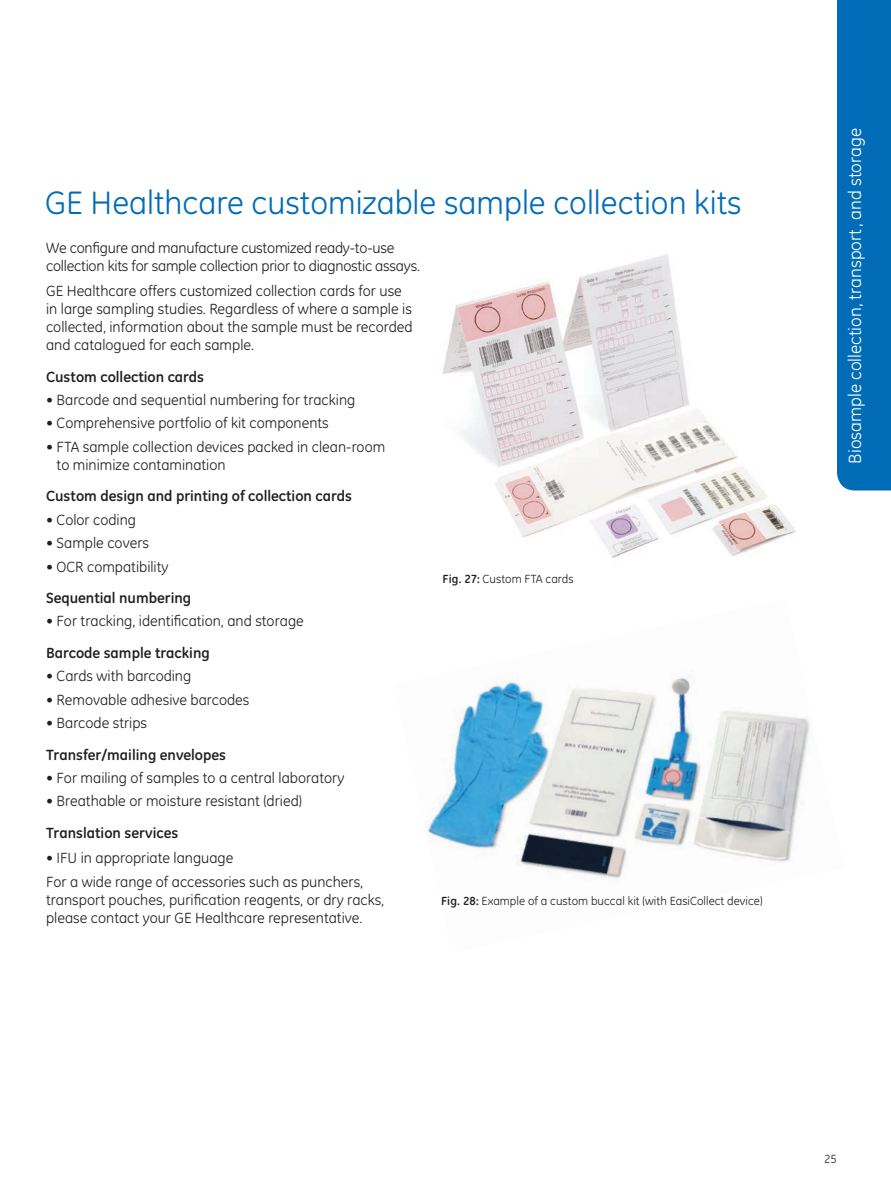
<style>
.page{position:relative;width:891px;height:1188px;background:#fff}
.page>*{position:absolute;margin:0;border:0;box-sizing:border-box;transform-origin:0 0}
.t1{font:33px "GE Inspira";color:#006cb7}
.t2{font:18px "GE Inspira";color:#fff}
.t3{font:15px/18px "GE Inspira";color:#231f20}
.t4{font:700 15px "GE Inspira";color:#231f20}
.t5{font:12px "GE Inspira";color:#231f20}
.s1{font-weight:700}
</style>
<div class="page">
<div style="left:837px;top:0;width:54px;height:490px;background:#006cb7"></div>
<img style="left:442px;top:254px;width:354px;height:304px">
<img style="left:426px;top:674px;width:384px;height:205px">
<h1 class="t1" style="left:45px;top:184px;width:698px">GE Healthcare customizable sample collection kits</h1>
<p class="t3" style="left:46px;top:239px;width:375px">We configure and manufacture customized ready-to-use collection kits for sample collection prior to diagnostic assays.</p>
<p class="t3" style="left:46px;top:282px;width:368px">GE Healthcare offers customized collection cards for use in large sampling studies. Regardless of where a sample is collected, information about the sample must be recorded and catalogued for each sample.</p>
<p class="t4" style="left:46px;top:367px;width:159px">Custom collection cards</p>
<p class="t3" style="left:46px;top:391px;width:311px">• Barcode and sequential numbering for tracking</p>
<p class="t3" style="left:46px;top:414px;width:284px">• Comprehensive portfolio of kit components</p>
<p class="t3" style="left:57px;top:438px;width:330px;text-indent:-11px">• FTA sample collection devices packed in clean-room to minimize contamination</p>
<p class="t4" style="left:46px;top:487px;width:307px">Custom design and printing of collection cards</p>
<p class="t3" style="left:46px;top:511px;width:91px">• Color coding</p>
<p class="t3" style="left:46px;top:534px;width:105px">• Sample covers</p>
<p class="t3" style="left:46px;top:557px;width:124px">• OCR compatibility</p>
<p class="t4" style="left:46px;top:588px;width:147px">Sequential numbering</p>
<p class="t3" style="left:46px;top:612px;width:259px">• For tracking, identification, and storage</p>
<p class="t4" style="left:46px;top:643px;width:165px">Barcode sample tracking</p>
<p class="t3" style="left:46px;top:667px;width:147px">• Cards with barcoding</p>
<p class="t3" style="left:46px;top:691px;width:205px">• Removable adhesive barcodes</p>
<p class="t3" style="left:46px;top:714px;width:103px">• Barcode strips</p>
<p class="t4" style="left:46px;top:745px;width:182px">Transfer/mailing envelopes</p>
<p class="t3" style="left:46px;top:769px;width:300px">• For mailing of samples to a central laboratory</p>
<p class="t3" style="left:46px;top:792px;width:257px">• Breathable or moisture resistant (dried)</p>
<p class="t4" style="left:46px;top:823px;width:134px">Translation services</p>
<p class="t3" style="left:46px;top:845px;width:319px;line-height:24.8px">• IFU in appropriate language<br>For a wide range of accessories such as punchers,</p>
<p class="t3" style="left:46px;top:891px;width:340px">transport pouches, purification reagents, or dry racks, please contact your GE Healthcare representative.</p>
<p class="t5" style="left:443px;top:572px;width:133px"><span class="s1">Fig. 27:</span> Custom FTA cards</p>
<p class="t5" style="left:441px;top:894px;width:323px"><span class="s1">Fig. 28:</span> Example of a custom buccal kit (with EasiCollect device)</p>
<p class="t2" style="left:845px;top:464px;width:337px;rotate:-90deg">Biosample collection, transport, and storage</p>
<p class="t5" style="left:824px;top:1152px;width:14px">25</p>
</div>
